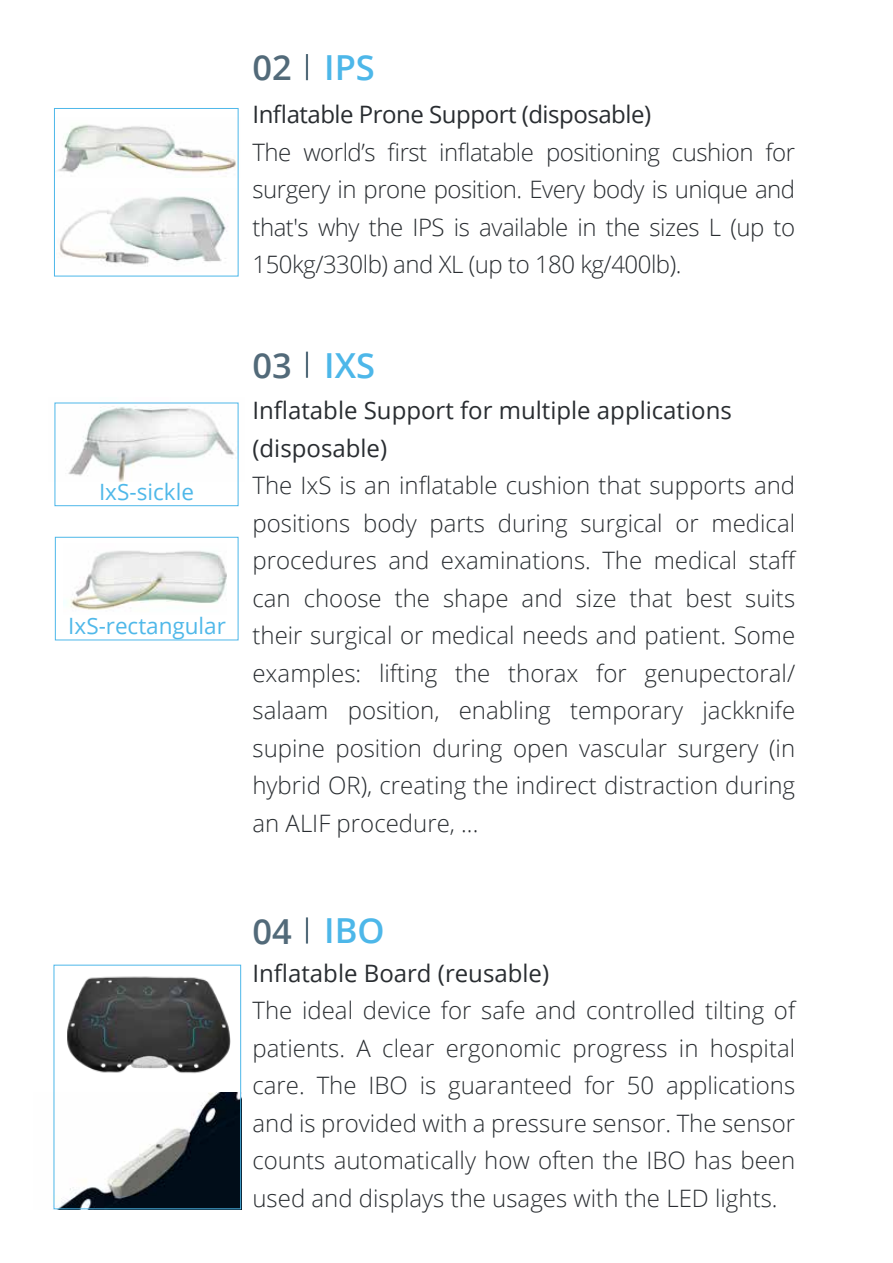
<style>
.page{position:relative;width:893px;height:1263px;background:#fff}
.page>*{position:absolute;margin:0;border:0;box-sizing:border-box;transform-origin:0 0}
.t1{font:600 34.5px "Open Sans";color:#4db7e9}
.t2{font:600 34.5px "Open Sans";color:#526a79}
.t3{font:300 24px/37.5px "Open Sans";color:#292d31;text-align:justify}
.t4{font:24px/37.5px "Open Sans";color:#292d31}
.t5{font:24px "Open Sans";letter-spacing:-.02em;color:#292d31}
.t6{font:22.5px "Open Sans";color:#4fb8e9}
</style>
<div class="page">
<hr style="left:306px;top:54px;width:2px;height:26px;background:#526a79">
<hr style="left:306px;top:352px;width:2px;height:26px;background:#526a79">
<hr style="left:306px;top:917px;width:2px;height:26px;background:#526a79">
<img style="left:67px;top:976px;width:163px;height:98px">
<img style="left:53px;top:1092px;width:186px;height:117px">
<img style="left:57px;top:124px;width:179px;height:49px">
<img style="left:64px;top:551px;width:163px;height:59px">
<div style="left:54px;top:108px;width:185px;height:168px;border:1px solid #4db7e9"></div>
<img style="left:68px;top:406px;width:168px;height:76px">
<img style="left:59px;top:196px;width:169px;height:69px">
<div style="left:54px;top:402px;width:185px;height:104px;border:1px solid #4db7e9"></div>
<div style="left:55px;top:537px;width:184px;height:103px;border:1px solid #4db7e9"></div>
<h1 class="t2" style="left:252px;top:44px;width:41px">02</h1>
<h1 class="t1" style="left:324px;top:44px;width:52px">IPS</h1>
<p class="t5" style="left:252px;top:98px;width:400px">Inflatable Prone Support (disposable)</p>
<p class="t3" style="left:252px;top:133px;width:544px">The world’s first inflatable positioning cushion for surgery in prone position. Every body is unique and that's why the IPS is available in the sizes L (up to 150kg/330lb) and XL (up to 180 kg/400lb).</p>
<p class="t6" style="left:99px;top:476px;width:96px">IxS-sickle</p>
<p class="t6" style="left:68px;top:610px;width:159px">IxS-rectangular</p>
<h1 class="t2" style="left:252px;top:342px;width:41px">03</h1>
<h1 class="t1" style="left:324px;top:342px;width:52px">IXS</h1>
<p class="t4" style="left:252px;top:391px;width:481px">Inflatable Support for multiple applications (disposable)</p>
<p class="t3" style="left:252px;top:466px;width:545px">The IxS is an inflatable cushion that supports and positions body parts during surgical or medical procedures and examinations. The medical staff can choose the shape and size that best suits their surgical or medical needs and patient. Some examples: lifting the thorax for genupectoral/ salaam position, enabling temporary jackknife supine position during open vascular surgery (in hybrid OR), creating the indirect distraction during an ALIF procedure, ...</p>
<h1 class="t2" style="left:252px;top:907px;width:41px">04</h1>
<h1 class="t1" style="left:324px;top:906px;width:62px">IBO</h1>
<p class="t4" style="left:252px;top:954px;width:298px">Inflatable Board (reusable)</p>
<p class="t3" style="left:252px;top:991px;width:544px">The ideal device for safe and controlled tilting of patients. A clear ergonomic progress in hospital care. The IBO is guaranteed for 50 applications and is provided with a pressure sensor. The sensor counts automatically how often the IBO has been used and displays the usages with the LED lights.</p>
</div>
